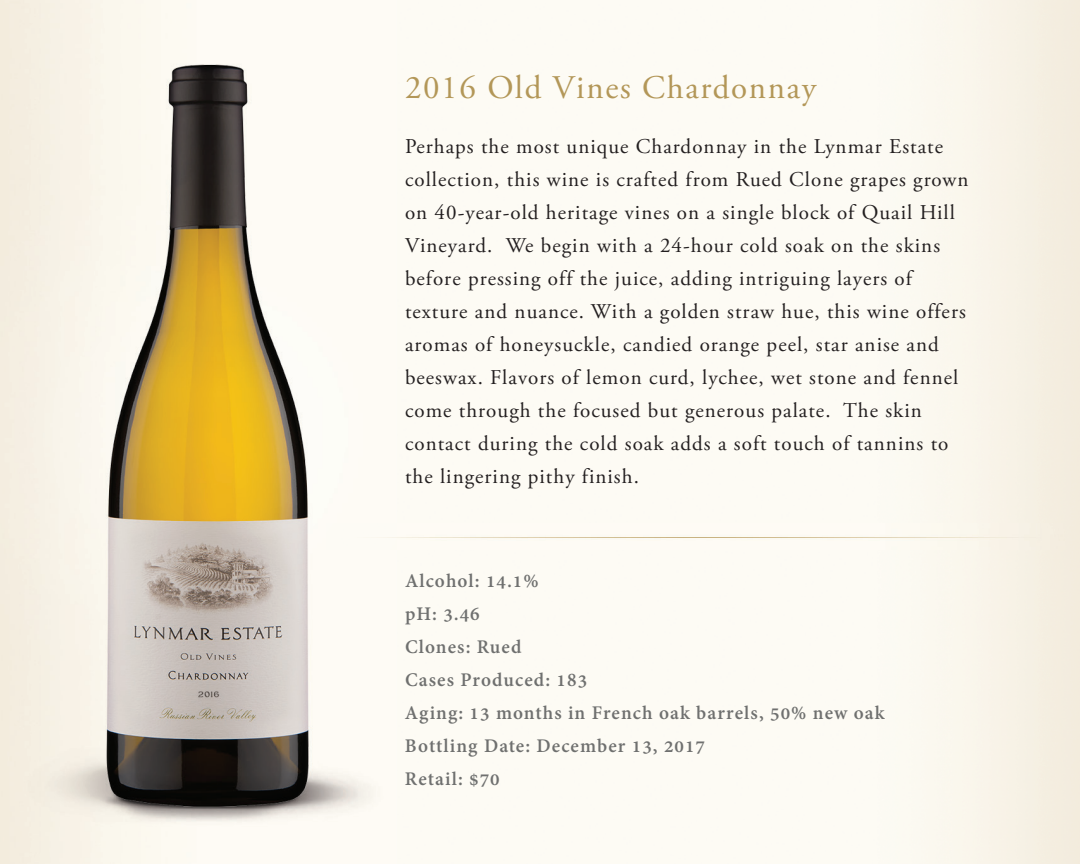
<style>
.page{position:relative;width:1080px;height:864px;background:#fff}
.page>*{position:absolute;margin:0;border:0;box-sizing:border-box;transform-origin:0 0}
.t1{font:33px "Adobe Garamond Pro";letter-spacing:.05em;color:#b39758}
.t2{font:21px/33px "Adobe Garamond Pro";letter-spacing:.05em;color:#231f20}
.t3{font:700 21px/33px "Adobe Devanagari";letter-spacing:.05em;color:#6f706f}
</style>
<div class="page">
<img style="left:0;top:0;width:396px;height:864px">
<p class="t1" style="left:405px;top:67px;width:413px">2016 Old Vines Chardonnay</p>
<p class="t2" style="left:405px;top:131px;width:565px">Perhaps the most unique Chardonnay in the Lynmar Estate collection, this wine is crafted from Rued Clone grapes grown on 40-year-old heritage vines on a single block of Quail Hill Vineyard. We begin with a 24-hour cold soak on the skins before pressing off the juice, adding intriguing layers of texture and nuance. With a golden straw hue, this wine offers aromas of honeysuckle, candied orange peel, star anise and beeswax. Flavors of lemon curd, lychee, wet stone and fennel come through the focused but generous palate. The skin contact during the cold soak adds a soft touch of tannins to the lingering pithy finish.</p>
<p class="t3" style="left:405px;top:566px;width:481px">Alcohol: 14.1%<br>pH: 3.46<br>Clones: Rued<br>Cases Produced: 183<br>Aging: 13 months in French oak barrels, 50% new oak<br>Bottling Date: December 13, 2017<br>Retail: $70</p>
</div>
